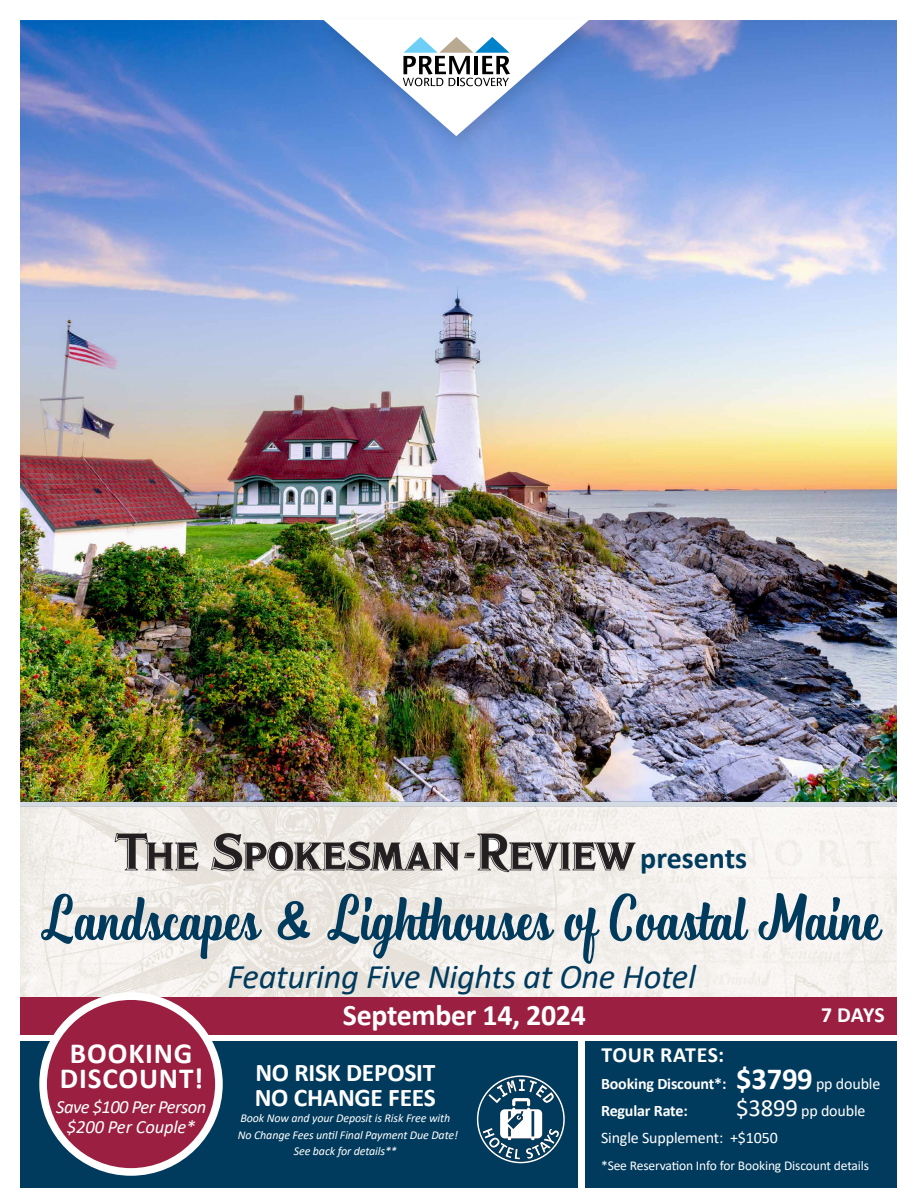
<style>
.page{position:relative;width:918px;height:1188px;background:#fff}
.page>*{position:absolute;margin:0;border:0;box-sizing:border-box;transform-origin:0 0}
.t1{font:italic 34.5px "Calibri";letter-spacing:-.01em;color:#003a5c}
.t2{font:700 30px "Calibri";color:#003a5c}
.t3{font:700 29.85px "Calibri";letter-spacing:-.01em;color:#fff}
.t4{font:700 29.25px/25.2px "Calibri";letter-spacing:.03em;color:#fff;text-align:center}
.t5{font:700 25.5px/25px "Calibri";letter-spacing:-.01em;color:#fff}
.t6{font:700 21.75px "Calibri";letter-spacing:.015em;color:#fff}
.t7{font:italic 18.6px/20px "Calibri";letter-spacing:-.03em;color:#fff;text-align:center}
.t8{font:700 16.05px/27px "Calibri";letter-spacing:-.01em;color:#fff}
.t9{font:16.05px/27px "Calibri";letter-spacing:-.01em;color:#fff}
.t10{font:13.5px "Calibri";letter-spacing:-.01em;color:#fff}
.t11{font:italic 12px/16.5px "Calibri";letter-spacing:-.01em;color:#fff;text-align:center}
.s1{font-size:30.75px}
.s2{font-weight:400}
.s3{font-size:24.75px}
</style>
<div class="page">
<div style="left:21px;top:1041px;width:557px;height:147px;background:#003a5c"></div>
<div style="left:585px;top:1041px;width:333px;height:147px;background:#003a5c"></div>
<svg style="left:478px;top:1076px;width:86px;height:86px"></svg>
<div style="left:477px;top:1075px;width:88px;height:88px;border:2px solid #fff;border-radius:50%"></div>
<svg style="left:483px;top:1079px;width:76px;height:80px"></svg>
<img style="left:21px;top:807px;width:876px;height:190px">
<img style="left:21px;top:21px;width:876px;height:780px">
<div style="left:21px;top:997px;width:897px;height:37px;background:#9b1f41"></div>
<div style="left:21px;top:801px;width:897px;height:6px;background:#d5dbe2"></div>
<svg style="left:39px;top:891px;width:844px;height:74px"></svg>
<div style="left:897px;top:1px;width:21px;height:1187px;background:#fff"></div>
<div style="left:316px;top:13px;width:287px;height:141px;background:#000;opacity:.11"></div>
<svg style="left:323px;top:19px;width:266px;height:117px"></svg>
<div style="left:43px;top:996px;width:176px;height:176px;background:#9b1f41;border-radius:50%"></div>
<div style="left:39px;top:992px;width:184px;height:184px;border:8px solid #fff;border-radius:50%"></div>
<img style="left:107px;top:820px;width:534px;height:69px">
<h2 class="t2" style="left:640px;top:836px;width:108px">presents</h2>
<h3 class="t4" style="left:60px;top:1040px;width:145px">BOOKING<br>DISCOUNT!</h3>
<h3 class="t7" style="left:56px;top:1096px;width:152px">Save $100 Per Person $200 Per Couple*</h3>
<h1 class="t1" style="left:228px;top:953px;width:470px">Featuring Five Nights at One Hotel</h1>
<h3 class="t3" style="left:343px;top:994px;width:245px">September 14, 2024</h3>
<h3 class="t3" style="left:348px;top:1000px;width:245px">September 24, 2021</h3>
<h3 class="t6" style="left:821px;top:1000px;width:65px">7 DAYS</h3>
<h3 class="t5" style="left:255px;top:1059px;width:183px">NO RISK DEPOSIT<br>NO CHANGE FEES</h3>
<p class="t11" style="left:238px;top:1110px;width:222px">Book Now and your Deposit is Risk Free with<br>No Change Fees until Final Payment Due Date!<br>See back for details**</p>
<h3 class="t6" style="left:602px;top:1039px;width:124px">TOUR RATES:</h3>
<h3 class="t8" style="left:601px;top:1070px;width:281px">Booking Discount*: <span class="s1">$3799</span> <span class="s2">pp double<br></span>Regular Rate:</h3>
<h3 class="t9" style="left:601px;top:1096px;width:266px;text-indent:135px"><span class="s3">$3899</span> pp double<br>Single Supplement: +$1050</h3>
<p class="t10" style="left:601px;top:1156px;width:270px">*See Reservation Info for Booking Discount details</p>
</div>
